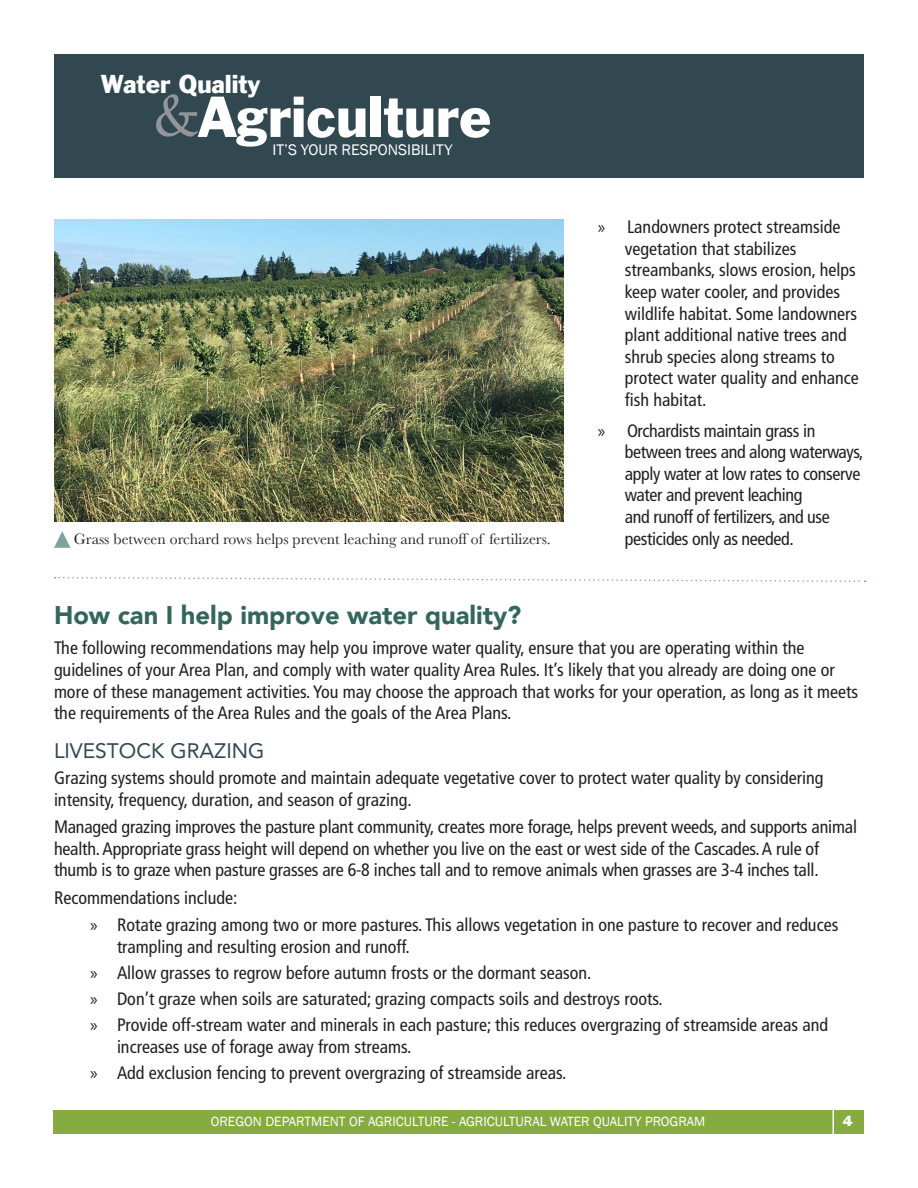
<style>
.page{position:relative;width:918px;height:1188px;background:#fff}
.page>*{position:absolute;margin:0;border:0;box-sizing:border-box;transform-origin:0 0}
.t1{font:59.25px "Book Antiqua";color:#939598}
.t2{font:52.95px "Franklin Gothic";color:#fff}
.t3{font:900 25.5px "Avenir";color:#34675c}
.t4{font:23.7px "Franklin Gothic";color:#fff}
.t5{font:21px "Avenir";color:#324851}
.t6{font:condensed 18px/21.6px "Frutiger LT Std";color:#231f20}
.t7{font:condensed 18px/21.6px "Frutiger LT Std";letter-spacing:-.02em;color:#231f20}
.t8{font:15.75px "Baskerville";color:#231f20}
.t9{font:15.75px "Franklin Gothic";color:#fff}
.t10{font:13.8px "Franklin Gothic";color:#fff}
.t11{font:13.8px "Franklin Gothic";color:#fff}
.s1{font-family:"Myriad Pro";font-stretch:normal}
</style>
<div class="page">
<svg style="left:55px;top:577px;width:811px;height:5px"></svg>
<img style="left:54px;top:220px;width:509px;height:302px">
<svg style="left:54px;top:531px;width:16px;height:17px"></svg>
<div style="left:54px;top:54px;width:810px;height:124px;background:#324851"></div>
<div style="left:53px;top:1110px;width:810px;height:23px;background:#86ac41"></div>
<hr style="left:832px;top:1106px;width:2px;height:28px;background:#fff">
<h3 class="t4" style="left:101px;top:69px;width:161px">Water Quality</h3>
<h2 class="t2" style="left:199px;top:82px;width:293px">Agriculture</h2>
<h1 class="t1" style="left:153px;top:79px;width:48px">&amp;</h1>
<p class="t9" style="left:273px;top:140px;width:182px">IT’S YOUR RESPONSIBILITY</p>
<p class="t8" style="left:74px;top:529px;width:478px">Grass between orchard rows helps prevent leaching and runoff of fertilizers.</p>
<p class="t6" style="left:625px;top:216px;width:235px;text-indent:-27px"><span class="s1">»</span> Landowners protect streamside vegetation that stabilizes streambanks, slows erosion, helps keep water cooler, and provides wildlife habitat. Some landowners plant additional native trees and shrub species along streams to protect water quality and enhance fish habitat.</p>
<p class="t7" style="left:625px;top:420px;width:240px;text-indent:-27px"><span class="s1">»</span> Orchardists maintain grass in between trees and along waterways, apply water at low rates to conserve water and prevent leaching<br>and runoff of fertilizers, and use pesticides only as needed.</p>
<h3 class="t3" style="left:54px;top:593px;width:469px">How can I help improve water quality?</h3>
<p class="t6" style="left:54px;top:637px;width:806px">The following recommendations may help you improve water quality, ensure that you are operating within the guidelines of your Area Plan, and comply with water quality Area Rules. It’s likely that you already are doing one or more of these management activities. You may choose the approach that works for your operation, as long as it meets the requirements of the Area Rules and the goals of the Area Plans.</p>
<p class="t5" style="left:54px;top:734px;width:212px">LIVESTOCK GRAZING</p>
<p class="t6" style="left:54px;top:767px;width:771px">Grazing systems should promote and maintain adequate vegetative cover to protect water quality by considering intensity, frequency, duration, and season of grazing.</p>
<p class="t6" style="left:54px;top:816px;width:805px">Managed grazing improves the pasture plant community, creates more forage, helps prevent weeds, and supports animal health. Appropriate grass height will depend on whether you live on the east or west side of the Cascades. A rule of thumb is to graze when pasture grasses are 6-8 inches tall and to remove animals when grasses are 3-4 inches tall.</p>
<p class="t6" style="left:90px;top:884px;width:750px;line-height:27.6px;text-indent:-36px">Recommendations include:<br><span class="s1">»</span> Rotate grazing among two or more pastures. This allows vegetation in one pasture to recover and reduces</p>
<p class="t6" style="left:90px;top:934px;width:740px;line-height:26.1px;text-indent:27px">trampling and resulting erosion and runoff.<br><span class="s1">»</span> Allow grasses to regrow before autumn frosts or the dormant season.<br><span class="s1">»</span> Don’t graze when soils are saturated; grazing compacts soils and destroys roots.<br><span class="s1">»</span> Provide off-stream water and minerals in each pasture; this reduces overgrazing of streamside areas and</p>
<p class="t6" style="left:90px;top:1034px;width:478px;line-height:26.1px;text-indent:27px">increases use of forage away from streams.<br><span class="s1">»</span> Add exclusion fencing to prevent overgrazing of streamside areas.</p>
<p class="t10" style="left:211px;top:1113px;width:496px">OREGON DEPARTMENT OF AGRICULTURE - AGRICULTURAL WATER QUALITY PROGRAM</p>
<p class="t11" style="left:843px;top:1112px;width:11px">4</p>
</div>
